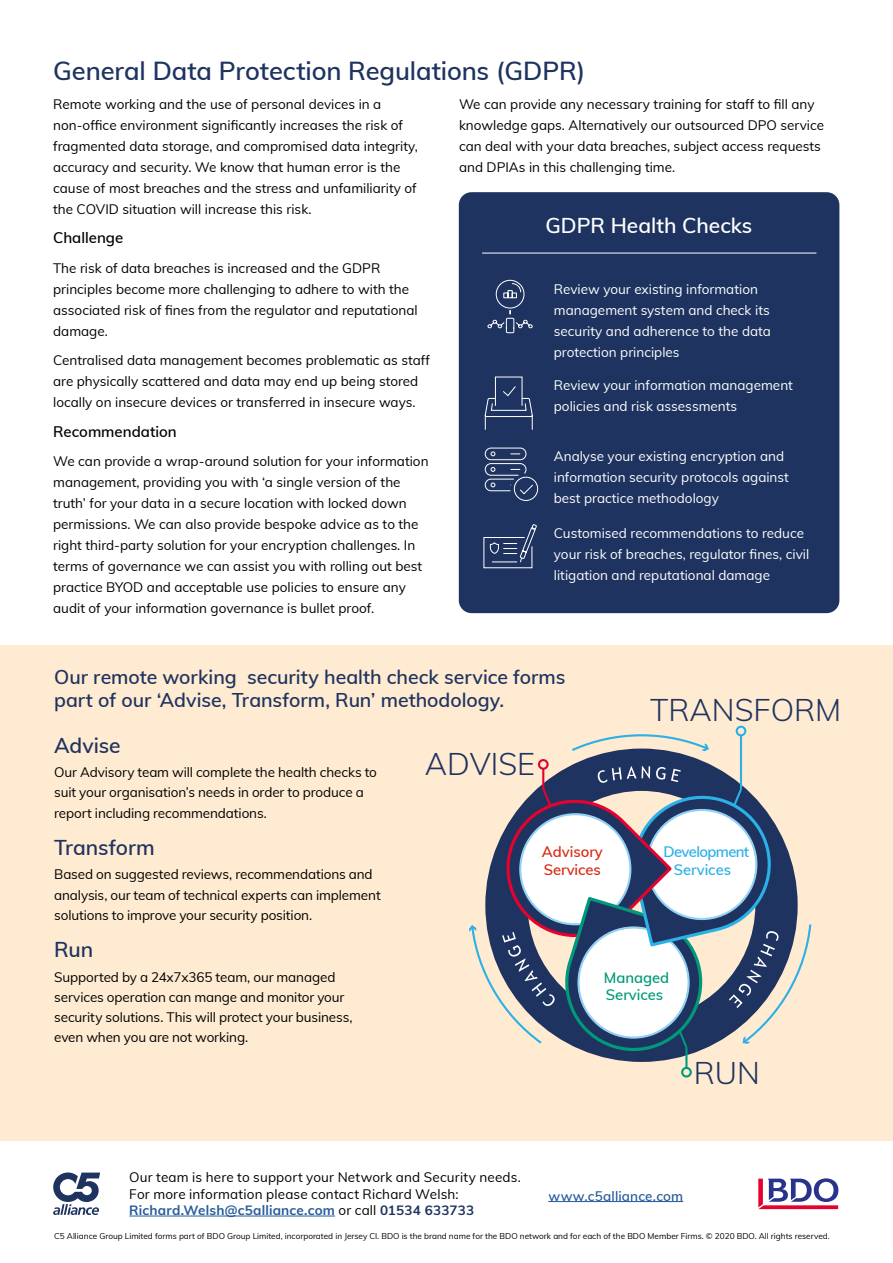
<style>
.page{position:relative;width:893px;height:1263px;background:#fff}
.page>*{position:absolute;margin:0;border:0;box-sizing:border-box;transform-origin:0 0}
.t1{font:300 30.75px "Muli";color:#1e335f}
.t2{font:600 25.5px "Muli";letter-spacing:-.005em;color:#1e335f}
.t3{font:600 21px "Muli";letter-spacing:-.005em;color:#1e335f}
.t4{font:600 21px "Muli";color:#fff}
.t5{font:600 19.5px/23.4px "Muli";letter-spacing:-.005em;color:#1e335f}
.t6{font:600 15px "Muli";color:#000}
.t7{font:600 14.85px/17.9px "Muli";letter-spacing:-.04em;color:#2bb0e7;text-align:center}
.t8{font:600 14.85px/17.9px "Muli";letter-spacing:-.005em;color:#da2915}
.t9{font:600 14.85px/17.9px "Muli";letter-spacing:-.005em;color:#009a7a}
.t10{font:13.5px/21px "Muli";color:#000}
.t11{font:13.5px/21px "Muli";color:#fff}
.t12{font:600 13.5px "Muli";letter-spacing:.01em;color:#275b9b}
.t13{font:8.25px "Muli";color:#000}
.s1{font-weight:700;color:#275b9b}
.s2{font-weight:700;color:#1e335f}
</style>
<div class="page">
<hr style="left:548px;top:1201px;width:135px;height:1px;background:#275b9b">
<svg style="left:53px;top:1172px;width:47px;height:43px"></svg>
<svg style="left:758px;top:1178px;width:80px;height:31px"></svg>
<hr style="left:129px;top:1216px;width:206px;height:1px;background:#275b9b">
<div style="left:0;top:645px;width:893px;height:495px;background:#feebd1"></div>
<svg style="left:572px;top:734px;width:137px;height:18px"></svg>
<div style="left:485px;top:748px;width:313px;height:314px;border:42px solid #1e335f;border-radius:50%"></div>
<div style="left:538px;top:759px;width:11px;height:11px;border:2px solid #e4032e;border-radius:50%"></div>
<hr style="left:740px;top:735px;width:2px;height:54px;background:#2bb0e7">
<div style="left:736px;top:726px;width:10px;height:10px;border:2px solid #2bb0e7;border-radius:50%"></div>
<svg style="left:469px;top:766px;width:343px;height:291px"></svg>
<hr style="left:685px;top:1047px;width:2px;height:21px;background:#009a7a">
<div style="left:681px;top:1067px;width:11px;height:10px;border:2px solid #009a7a;border-radius:50%"></div>
<div style="left:459px;top:192px;width:380px;height:421px;background:#1e335f;border-radius:13px"></div>
<hr style="left:482px;top:253px;width:334px;height:1px;background:#fff">
<div style="left:496px;top:280px;width:28px;height:28px;border:1px solid #fff;border-radius:50%"></div>
<svg style="left:503px;top:283px;width:18px;height:15px"></svg>
<svg style="left:487px;top:310px;width:46px;height:23px"></svg>
<svg style="left:484px;top:386px;width:49px;height:44px"></svg>
<svg style="left:484px;top:447px;width:54px;height:54px"></svg>
<svg style="left:483px;top:524px;width:54px;height:44px"></svg>
<h2 class="t2" style="left:53px;top:52px;width:534px">General Data Protection Regulations (GDPR)</h2>
<p class="t10" style="left:53px;top:93px;width:366px">Remote working and the use of personal devices in a non-office environment significantly increases the risk of fragmented data storage, and compromised data integrity, accuracy and security. We know that human error is the cause of most breaches and the stress and unfamiliarity of the COVID situation will increase this risk.</p>
<p class="t6" style="left:53px;top:227px;width:72px">Challenge</p>
<p class="t10" style="left:53px;top:257px;width:366px">The risk of data breaches is increased and the GDPR principles become more challenging to adhere to with the associated risk of fines from the regulator and reputational damage.</p>
<p class="t10" style="left:53px;top:349px;width:378px">Centralised data management becomes problematic as staff are physically scattered and data may end up being stored locally on insecure devices or transferred in insecure ways.</p>
<p class="t6" style="left:53px;top:420px;width:125px">Recommendation</p>
<p class="t10" style="left:53px;top:450px;width:377px">We can provide a wrap-around solution for your information management, providing you with ‘a single version of the truth’ for your data in a secure location with locked down permissions. We can also provide bespoke advice as to the right third-party solution for your encryption challenges. In terms of governance we can assist you with rolling out best practice BYOD and acceptable use policies to ensure any audit of your information governance is bullet proof.</p>
<p class="t10" style="left:459px;top:93px;width:367px">We can provide any necessary training for staff to fill any knowledge gaps. Alternatively our outsourced DPO service can deal with your data breaches, subject access requests and DPIAs in this challenging time.</p>
<h3 class="t4" style="left:545px;top:211px;width:208px">GDPR Health Checks</h3>
<p class="t11" style="left:554px;top:277px;width:219px">Review your existing information management system and check its security and adherence to the data protection principles</p>
<p class="t11" style="left:554px;top:374px;width:241px">Review your information management policies and risk assessments</p>
<p class="t11" style="left:554px;top:445px;width:237px">Analyse your existing encryption and information security protocols against best practice methodology</p>
<p class="t11" style="left:554px;top:522px;width:257px">Customised recommendations to reduce your risk of breaches, regulator fines, civil litigation and reputational damage</p>
<h3 class="t5" style="left:54px;top:664px;width:513px">Our remote working security health check service forms part of our ‘Advise, Transform, Run’ methodology.</h3>
<h1 class="t1" style="left:650px;top:688px;width:193px">TRANSFORM</h1>
<h3 class="t3" style="left:54px;top:730px;width:68px">Advise</h3>
<p class="t10" style="left:54px;top:761px;width:324px;line-height:20.2px">Our Advisory team will complete the health checks to suit your organisation’s needs in order to produce a report including recommendations.</p>
<h3 class="t3" style="left:54px;top:832px;width:102px">Transform</h3>
<p class="t10" style="left:54px;top:864px;width:328px;line-height:20.2px">Based on suggested reviews, recommendations and analysis, our team of technical experts can implement solutions to improve your security position.</p>
<h3 class="t3" style="left:54px;top:934px;width:41px">Run</h3>
<p class="t10" style="left:54px;top:966px;width:300px;line-height:20.2px">Supported by a 24x7x365 team, our managed services operation can mange and monitor your security solutions. This will protect your business, even when you are not working.</p>
<h1 class="t1" style="left:425px;top:742px;width:112px">ADVISE</h1>
<p class="t8" style="left:542px;top:842px;width:62px">Advisory<br>Services</p>
<p class="t7" style="left:664px;top:842px;width:87px">Development<br>Services</p>
<p class="t9" style="left:604px;top:967px;width:67px">Managed<br>Services</p>
<h1 class="t1" style="left:694px;top:1050px;width:68px">RUN</h1>
<p class="t10" style="left:129px;top:1168px;width:393px;line-height:16.5px">Our team is here to support your Network and Security needs.<br>For more information please contact Richard Welsh:<br><span class="s1">Richard.Welsh@c5alliance.com</span> or call <span class="s2">01534 633733</span></p>
<p class="t12" style="left:548px;top:1186px;width:136px">www.c5alliance.com</p>
<p class="t13" style="left:54px;top:1230px;width:777px">C5 Alliance Group Limited forms part of BDO Group Limited, incorporated in Jersey CI. BDO is the brand name for the BDO network and for each of the BDO Member Firms. © 2020 BDO. All rights reserved.</p>
</div>
